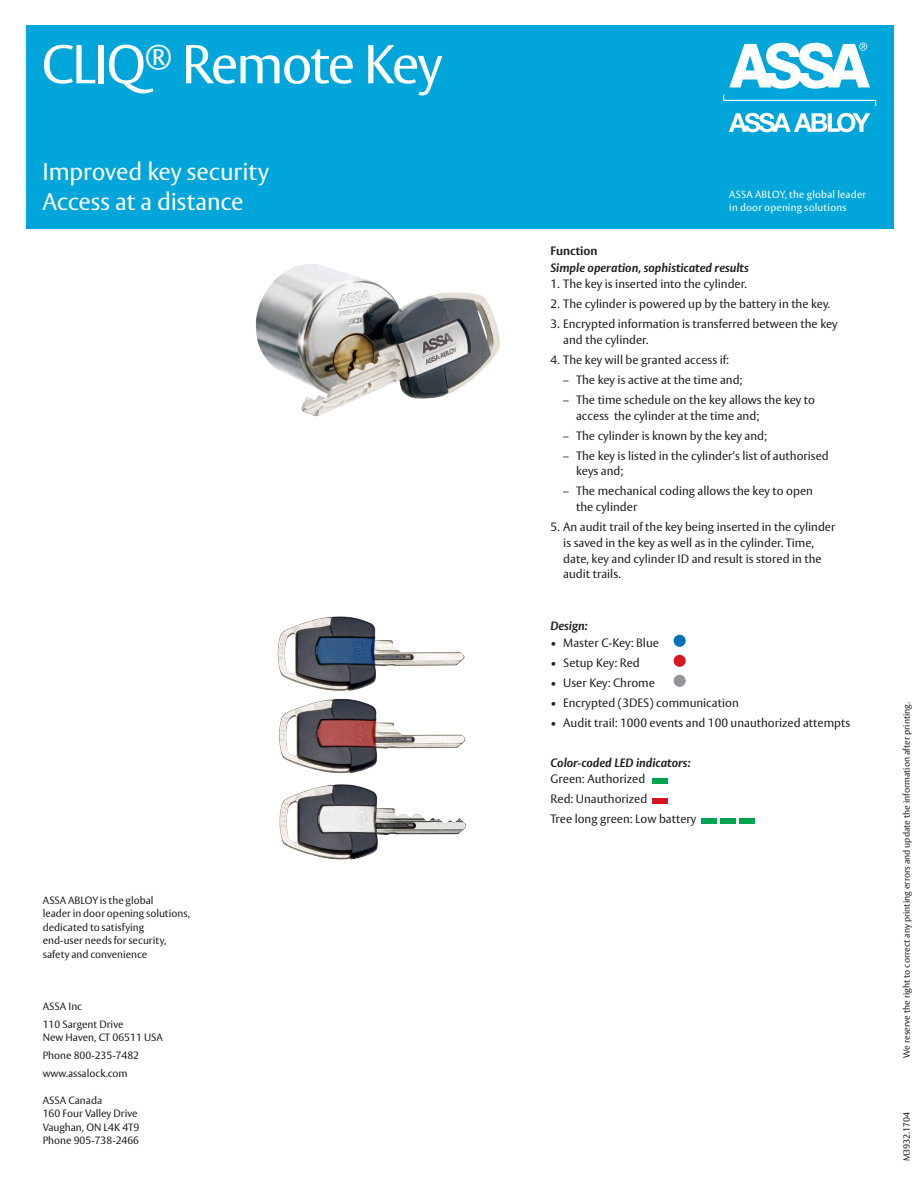
<style>
.page{position:relative;width:919px;height:1187px;background:#fff}
.page>*{position:absolute;margin:0;border:0;box-sizing:border-box;transform-origin:0 0}
.Huvudrubrik_framsida{font:54px "ASSA Vesta";letter-spacing:-.035em;color:#fff}
.Underrubrik_framsida{font:24px "ASSA Vesta";letter-spacing:-.005em;color:#fff}
.Punktlista{font:12px/15.8px "ASSA Vesta";color:#231f20}
.Brödtext{font:italic 700 12px "ASSA Vesta";color:#231f20}
.Brödtext_rubrik{font:italic 700 12px "ASSA Vesta";color:#231f20}
.Brödtext_rubrik-2{font:700 12px "ASSA Vesta";color:#231f20}
.t1{font:10.5px/13.5px "ASSA Vesta";color:#231f20}
.t2{font:10.2px/13px "ASSA Vesta";letter-spacing:.02em;color:#fff}
.Brödtext-2{font:9px "ASSA Vesta";color:#231f20}
</style>
<div class="page">
<div style="left:26px;top:26px;width:867px;height:203px;background:#00a5da"></div>
<svg style="left:723px;top:95px;width:153px;height:11px"></svg>
<svg style="left:729px;top:113px;width:141px;height:19px"></svg>
<svg style="left:729px;top:43px;width:140px;height:46px"></svg>
<div style="left:673px;top:634px;width:12px;height:12px;background:#0072bc;border-radius:50%"></div>
<div style="left:673px;top:654px;width:12px;height:12px;background:#d7171f;border-radius:50%"></div>
<div style="left:673px;top:674px;width:12px;height:12px;background:#939598;border-radius:50%"></div>
<div style="left:652px;top:778px;width:16px;height:5px;background:#00a54f"></div>
<div style="left:652px;top:798px;width:15px;height:5px;background:#d7171f"></div>
<div style="left:701px;top:818px;width:15px;height:5px;background:#00a54f"></div>
<div style="left:720px;top:818px;width:15px;height:5px;background:#00a54f"></div>
<div style="left:739px;top:818px;width:16px;height:5px;background:#00a54f"></div>
<img style="left:255px;top:264px;width:245px;height:153px">
<img style="left:279px;top:702px;width:187px;height:71px">
<img style="left:279px;top:784px;width:188px;height:76px">
<img style="left:277px;top:616px;width:188px;height:86px">
<p class="Huvudrubrik_framsida" style="left:41px;top:32px;width:402px">CLIQ<sup>®</sup> Remote Key</p>
<p class="Underrubrik_framsida" style="left:43px;top:157px;width:228px">Improved key security</p>
<p class="Underrubrik_framsida" style="left:43px;top:187px;width:202px">Access at a distance</p>
<p class="t1" style="left:43px;top:893px;width:149px">ASSA ABLOY is the global<br>leader in door opening solutions, dedicated to satisfying<br>end-user needs for security, safety and convenience</p>
<p class="t1" style="left:43px;top:997px;width:82px;line-height:17.7px">ASSA Inc<br>110 Sargent Drive</p>
<p class="t1" style="left:43px;top:1029px;width:122px;line-height:17.7px">New Haven, CT 06511 USA<br>Phone 800-235-7482 www.assalock.com</p>
<p class="t1" style="left:43px;top:1093px;width:98px">ASSA Canada<br>160 Four Valley Drive<br>Vaughan, ON L4K 4T9<br>Phone 905-738-2466</p>
<p class="t2" style="left:729px;top:189px;width:138px">ASSA ABLOY, the global leader in door opening solutions</p>
<p class="Brödtext_rubrik-2" style="left:550px;top:243px;width:49px">Function</p>
<p class="Brödtext" style="left:550px;top:260px;width:200px">Simple operation, sophisticated results</p>
<p class="Punktlista" style="left:550px;top:276px;width:198px">1. The key is inserted into the cylinder.</p>
<p class="Punktlista" style="left:550px;top:296px;width:281px">2. The cylinder is powered up by the battery in the key.</p>
<p class="Punktlista" style="left:563px;top:316px;width:276px;text-indent:-13px">3. Encrypted information is transferred between the key and the cylinder.</p>
<p class="Punktlista" style="left:550px;top:352px;width:180px">4. The key will be granted access if:</p>
<p class="Punktlista" style="left:563px;top:372px;width:181px">– The key is active at the time and;</p>
<p class="Punktlista" style="left:576px;top:392px;width:240px;text-indent:-13px">– The time schedule on the key allows the key to access the cylinder at the time and;</p>
<p class="Punktlista" style="left:563px;top:428px;width:205px">– The cylinder is known by the key and;</p>
<p class="Punktlista" style="left:576px;top:448px;width:254px;text-indent:-13px">– The key is listed in the cylinder’s list of authorised keys and;</p>
<p class="Punktlista" style="left:576px;top:484px;width:238px;text-indent:-13px">– The mechanical coding allows the key to open the cylinder</p>
<p class="Punktlista" style="left:563px;top:519px;width:273px;text-indent:-13px">5. An audit trail of the key being inserted in the cylinder is saved in the key as well as in the cylinder. Time, date, key and cylinder ID and result is stored in the audit trails.</p>
<p class="Brödtext_rubrik" style="left:550px;top:618px;width:39px">Design:</p>
<p class="Punktlista" style="left:550px;top:635px;width:110px">• Master C-Key: Blue</p>
<p class="Punktlista" style="left:550px;top:655px;width:91px">• Setup Key: Red</p>
<p class="Punktlista" style="left:550px;top:675px;width:106px">• User Key: Chrome</p>
<p class="Punktlista" style="left:550px;top:695px;width:190px">• Encrypted (3DES) communication</p>
<p class="Punktlista" style="left:550px;top:715px;width:301px">• Audit trail: 1000 events and 100 unauthorized attempts</p>
<p class="Brödtext_rubrik" style="left:550px;top:755px;width:142px">Color-coded LED indicators:</p>
<p class="Punktlista" style="left:550px;top:771px;width:96px">Green: Authorized</p>
<p class="Punktlista" style="left:550px;top:791px;width:98px">Red: Unauthorized</p>
<p class="Punktlista" style="left:550px;top:811px;width:147px">Tree long green: Low battery</p>
<p class="Brödtext-2" style="left:901px;top:1057px;width:357px;rotate:-90deg">We reserve the right to correct any printing errors and update the information after printing.</p>
<p class="Brödtext-2" style="left:901px;top:1161px;width:51px;rotate:-90deg">M3932.1704</p>
</div>
